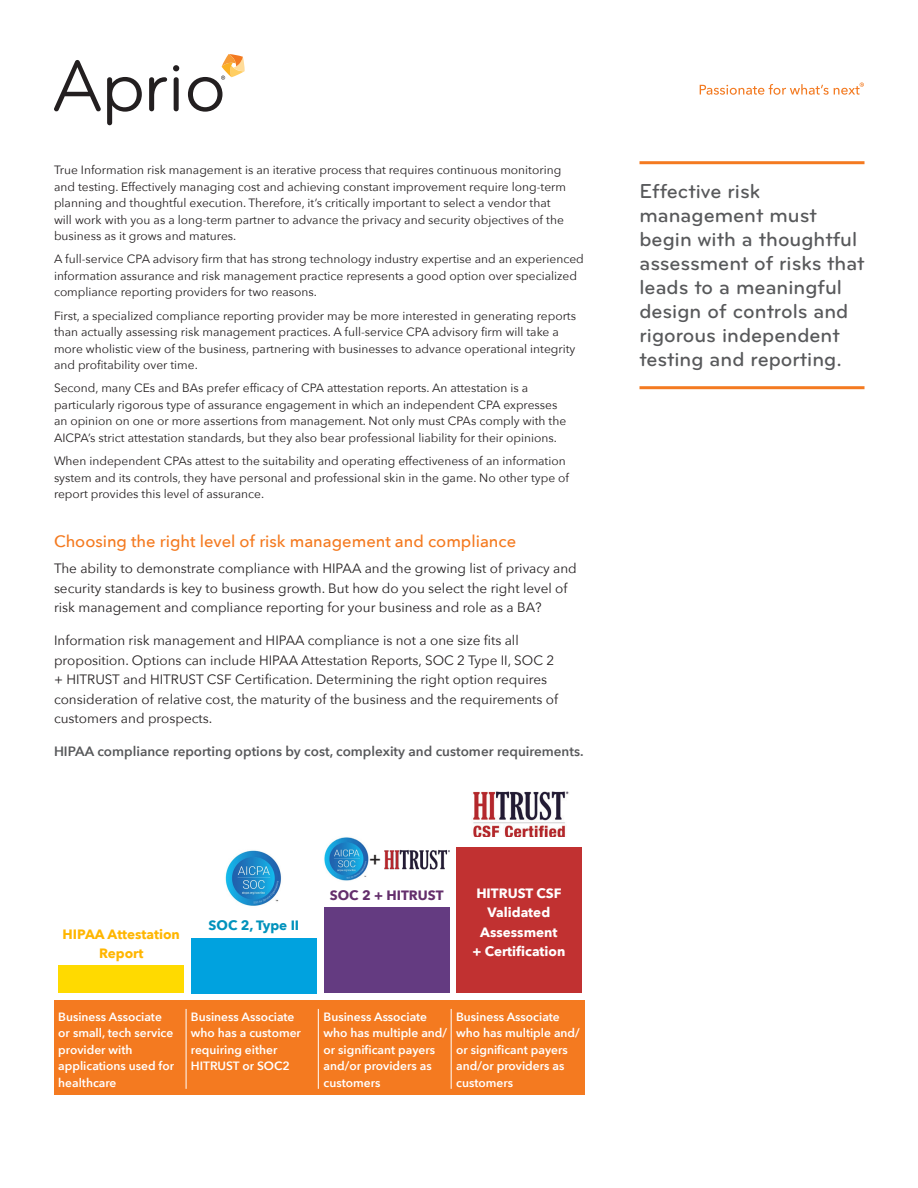
<style>
.page{position:relative;width:918px;height:1188px;background:#fff}
.page>*{position:absolute;margin:0;border:0;box-sizing:border-box;transform-origin:0 0}
.Pullquote{font:500 21px/24px "Bryant Pro";color:#58595b}
.t1{font:600 18px "Avenir Next";color:#231f20}
.h3-headline-cta-oran{font:500 16.5px "Avenir Next";color:#f47a20}
.p-body-paragraph{font:13.5px/19.5px "Avenir Next";color:#231f20}
.h5-headline{font:600 13.5px "Avenir Next";color:#58595b}
.li-bulleted-list{font:700 13.5px/19.5px "Avenir Next";color:#fff;text-align:center}
.li-bulleted-list-2{font:700 13.5px/19.5px "Avenir Next";color:#ffb600;text-align:center}
.li-bulleted-list-3{font:700 13.5px "Avenir Next";color:#642f6c}
.li-bulleted-list-4{font:700 13.5px "Avenir Next";color:#0092bc}
.p-small{font:12px/16.5px "Avenir Next";color:#231f20}
.p-small-2{font:600 12px/16.5px "Avenir Next";color:#fff}
</style>
<div class="page">
<svg style="left:700px;top:83px;width:164px;height:12px"></svg>
<svg style="left:54px;top:60px;width:47px;height:51px"></svg>
<svg style="left:107px;top:77px;width:35px;height:48px"></svg>
<svg style="left:149px;top:77px;width:18px;height:34px"></svg>
<div style="left:174px;top:77px;width:5px;height:34px;background:#231f20;border-radius:3px"></div>
<div style="left:173px;top:65px;width:7px;height:7px;background:#231f20;border-radius:50%"></div>
<svg style="left:188px;top:54px;width:57px;height:58px"></svg>
<hr style="left:640px;top:161px;width:225px;height:3px;background:#f47a20">
<hr style="left:640px;top:386px;width:225px;height:3px;background:#f47a20">
<div style="left:54px;top:1001px;width:531px;height:94px;background:#f47a20"></div>
<div style="left:58px;top:966px;width:126px;height:27px;background:#ffda00"></div>
<div style="left:191px;top:938px;width:126px;height:55px;background:#00a2df"></div>
<div style="left:324px;top:908px;width:125px;height:85px;background:#643b81"></div>
<div style="left:456px;top:848px;width:126px;height:145px;background:#c13131"></div>
<img style="left:473px;top:791px;width:96px;height:46px">
<img style="left:384px;top:849px;width:65px;height:21px">
<img style="left:324px;top:837px;width:45px;height:44px">
<img style="left:225px;top:850px;width:56px;height:56px">
<hr style="left:186px;top:1009px;width:1px;height:80px;background:#fff">
<hr style="left:318px;top:1009px;width:1px;height:80px;background:#fff">
<hr style="left:451px;top:1009px;width:1px;height:80px;background:#fff">
<p class="p-small" style="left:54px;top:161px;width:514px">True Information risk management is an iterative process that requires continuous monitoring and testing. Effectively managing cost and achieving constant improvement require long-term planning and thoughtful execution. Therefore, it’s critically important to select a vendor that will work with you as a long-term partner to advance the privacy and security objectives of the business as it grows and matures.</p>
<p class="p-small" style="left:54px;top:250px;width:531px">A full-service CPA advisory firm that has strong technology industry expertise and an experienced information assurance and risk management practice represents a good option over specialized compliance reporting providers for two reasons.</p>
<p class="p-small" style="left:54px;top:307px;width:524px">First, a specialized compliance reporting provider may be more interested in generating reports than actually assessing risk management practices. A full-service CPA advisory firm will take a more wholistic view of the business, partnering with businesses to advance operational integrity and profitability over time.</p>
<p class="p-small" style="left:54px;top:379px;width:514px">Second, many CEs and BAs prefer efficacy of CPA attestation reports. An attestation is a particularly rigorous type of assurance engagement in which an independent CPA expresses an opinion on one or more assertions from management. Not only must CPAs comply with the AICPA’s strict attestation standards, but they also bear professional liability for their opinions.</p>
<p class="p-small" style="left:54px;top:452px;width:517px">When independent CPAs attest to the suitability and operating effectiveness of an information system and its controls, they have personal and professional skin in the game. No other type of report provides this level of assurance.</p>
<p class="h3-headline-cta-oran" style="left:54px;top:527px;width:464px">Choosing the right level of risk management and compliance</p>
<p class="p-body-paragraph" style="left:54px;top:558px;width:524px">The ability to demonstrate compliance with HIPAA and the growing list of privacy and security standards is key to business growth. But how do you select the right level of risk management and compliance reporting for your business and role as a BA?</p>
<p class="p-body-paragraph" style="left:54px;top:630px;width:506px">Information risk management and HIPAA compliance is not a one size fits all proposition. Options can include HIPAA Attestation Reports, SOC 2 Type II, SOC 2 + HITRUST and HITRUST CSF Certification. Determining the right option requires consideration of relative cost, the maturity of the business and the requirements of customers and prospects.</p>
<p class="h5-headline" style="left:54px;top:740px;width:531px">HIPAA compliance reporting options by cost, complexity and customer requirements.</p>
<p class="li-bulleted-list-2" style="left:63px;top:924px;width:119px">HIPAA Attestation<br>Report</p>
<p class="li-bulleted-list-4" style="left:209px;top:914px;width:92px">SOC 2, Type II</p>
<p class="t1" style="left:369px;top:843px;width:13px">+</p>
<p class="li-bulleted-list-3" style="left:330px;top:883px;width:115px">SOC 2 + HITRUST</p>
<p class="li-bulleted-list" style="left:472px;top:883px;width:94px">HITRUST CSF<br>Validated<br>Assessment<br>+ Certification</p>
<p class="p-small-2" style="left:58px;top:1008px;width:117px">Business Associate or small, tech service provider with applications used for healthcare</p>
<p class="p-small-2" style="left:191px;top:1008px;width:112px">Business Associate who has a customer requiring either<br>HITRUST or SOC2</p>
<p class="p-small-2" style="left:324px;top:1008px;width:125px">Business Associate who has multiple and/ or significant payers and/or providers as customers</p>
<p class="p-small-2" style="left:456px;top:1008px;width:125px">Business Associate who has multiple and/ or significant payers and/or providers as customers</p>
<p class="Pullquote" style="left:640px;top:179px;width:226px">Effective risk management must begin with a thoughtful assessment of risks that leads to a meaningful design of controls and rigorous independent testing and reporting.</p>
</div>
